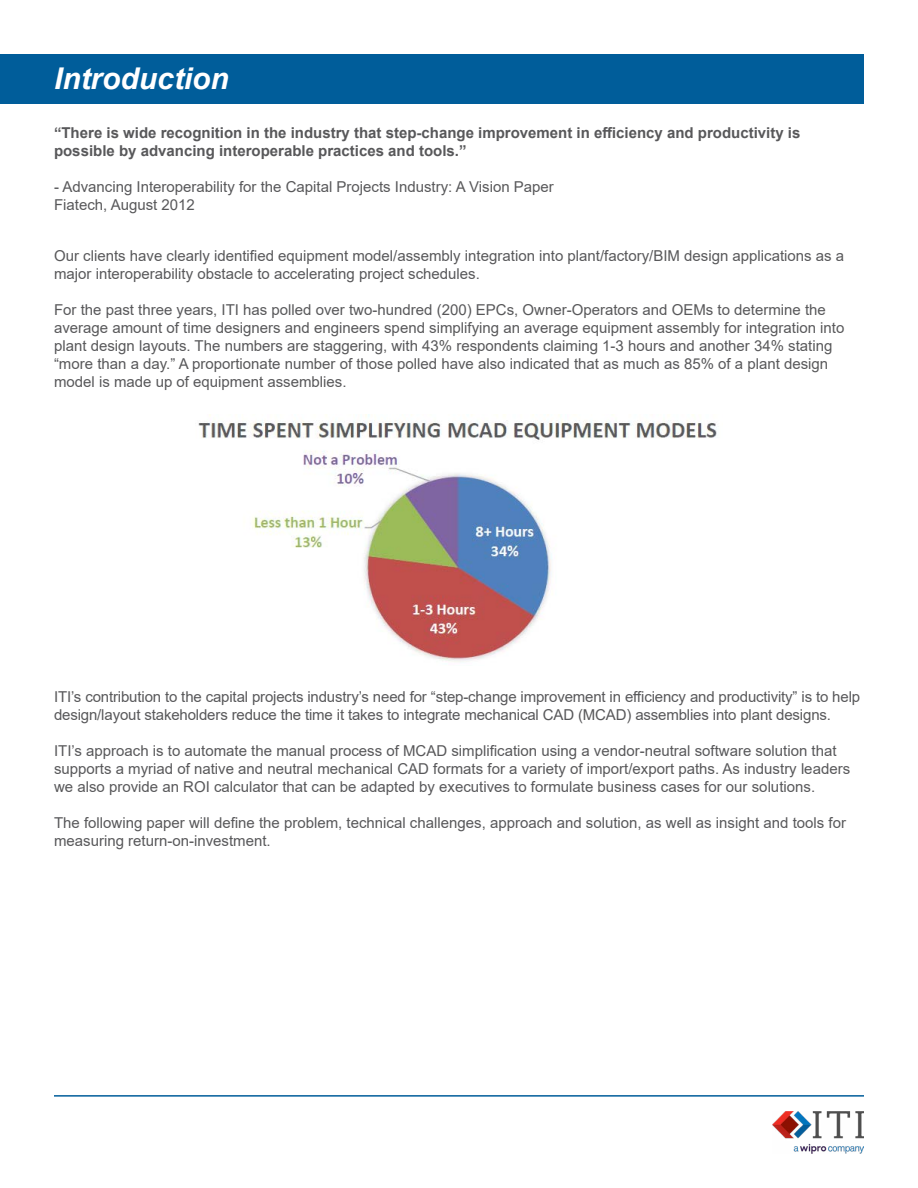
<style>
.page{position:relative;width:918px;height:1188px;background:#fff}
.page>*{position:absolute;margin:0;border:0;box-sizing:border-box;transform-origin:0 0}
.t1{font:italic 700 30px "Arial";color:#fff}
.t2{font:15px/18px "Arial";color:#58585a}
.t3{font:700 15px/18px "Arial";color:#58585a}
</style>
<div class="page">
<div style="left:0;top:54px;width:864px;height:50px;background:#005d9a"></div>
<img style="left:772px;top:1111px;width:92px;height:42px">
<hr style="left:54px;top:1095px;width:810px;height:2px;background:#005d9a">
<img style="left:198px;top:415px;width:519px;height:247px">
<h1 class="t1" style="left:54px;top:59px;width:176px">Introduction</h1>
<p class="t3" style="left:54px;top:124px;width:748px">“There is wide recognition in the industry that step-change improvement in efficiency and productivity is possible by advancing interoperable practices and tools.”</p>
<p class="t2" style="left:54px;top:178px;width:501px">- Advancing Interoperability for the Capital Projects Industry: A Vision Paper<br>Fiatech, August 2012</p>
<p class="t2" style="left:54px;top:247px;width:792px">Our clients have clearly identified equipment model/assembly integration into plant/factory/BIM design applications as a major interoperability obstacle to accelerating project schedules.</p>
<p class="t2" style="left:54px;top:301px;width:792px">For the past three years, ITI has polled over two-hundred (200) EPCs, Owner-Operators and OEMs to determine the average amount of time designers and engineers spend simplifying an average equipment assembly for integration into plant design layouts. The numbers are staggering, with 43% respondents claiming 1-3 hours and another 34% stating “more than a day.” A proportionate number of those polled have also indicated that as much as 85% of a plant design model is made up of equipment assemblies.</p>
<p class="t2" style="left:54px;top:688px;width:808px">ITI’s contribution to the capital projects industry’s need for “step-change improvement in efficiency and productivity” is to help design/layout stakeholders reduce the time it takes to integrate mechanical CAD (MCAD) assemblies into plant designs.</p>
<p class="t2" style="left:54px;top:742px;width:798px">ITI’s approach is to automate the manual process of MCAD simplification using a vendor-neutral software solution that supports a myriad of native and neutral mechanical CAD formats for a variety of import/export paths. As industry leaders we also provide an ROI calculator that can be adapted by executives to formulate business cases for our solutions.</p>
<p class="t2" style="left:54px;top:814px;width:794px">The following paper will define the problem, technical challenges, approach and solution, as well as insight and tools for measuring return-on-investment.</p>
</div>
